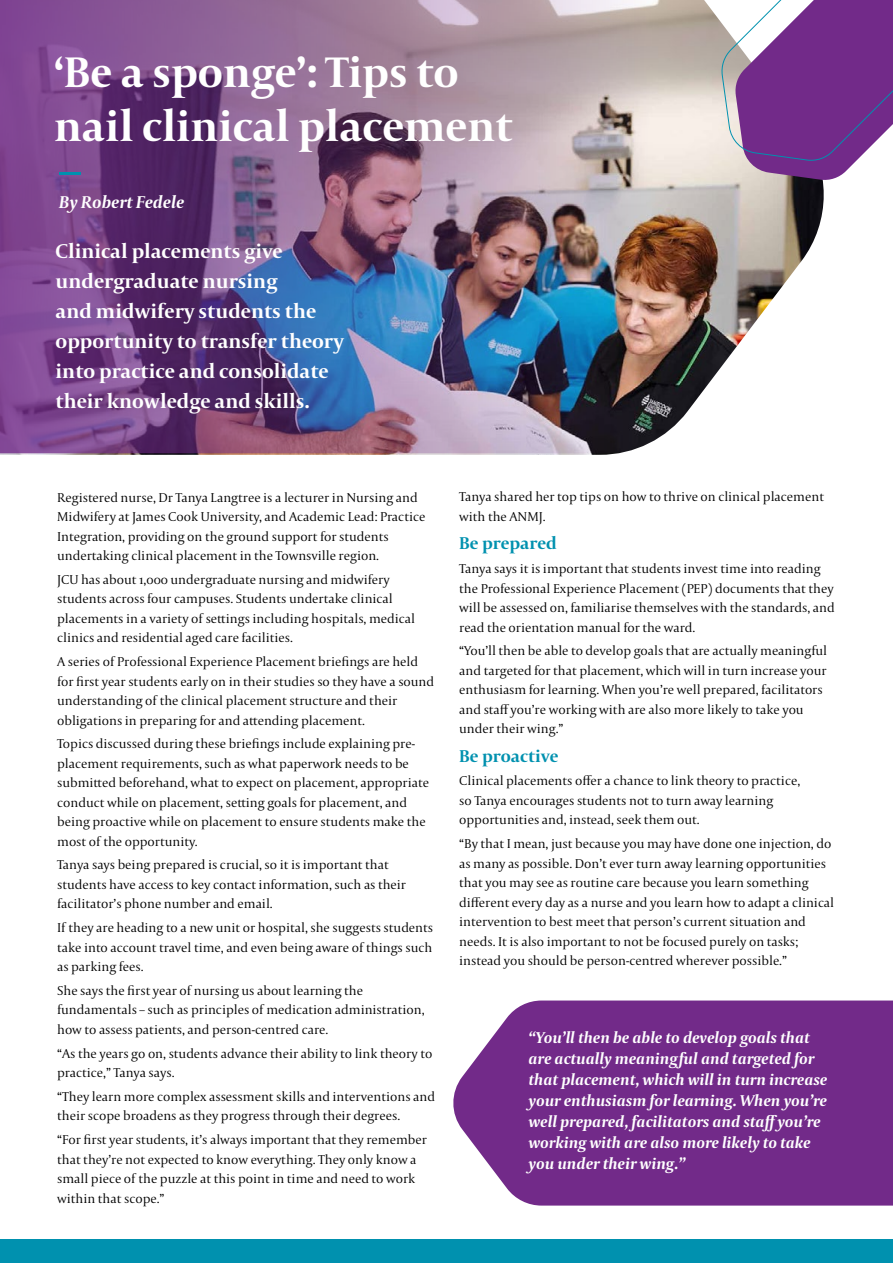
<style>
.page{position:relative;width:893px;height:1263px;background:#fff}
.page>*{position:absolute;margin:0;border:0;box-sizing:border-box;transform-origin:0 0}
.t1{font:700 45px/54px "Capitolium 2";color:#fff}
.t2{font:700 21px/30px "Capitolium 2";color:#fff}
.t3{font:700 18px "Capitolium 2";color:#0091af}
.t4{font:italic 700 18px "Capitolium 2";color:#fff}
.t5{font:italic 700 16.5px/21px "Capitolium 2";color:#fff}
.t6{font:300 13.5px/19.5px "Capitolium 2";color:#000}
</style>
<div class="page">
<img style="left:0;top:0;width:824px;height:453px">
<hr style="left:59px;top:172px;width:21px;height:3px;background:#0091af">
<div style="left:0;top:1240px;width:893px;height:23px;background:#0091af"></div>
<svg style="left:721px;top:0;width:172px;height:181px"></svg>
<svg style="left:453px;top:1000px;width:440px;height:205px;background:#7f3e94"></svg>
<h1 class="t1" style="left:54px;top:44px;width:460px">‘Be a sponge’: Tips to nail clinical placement</h1>
<h3 class="t4" style="left:59px;top:190px;width:127px">By Robert Fedele</h3>
<h2 class="t2" style="left:56px;top:236px;width:290px">Clinical placements give undergraduate nursing<br>and midwifery students the opportunity to transfer theory into practice and consolidate their knowledge and skills.</h2>
<p class="t6" style="left:57px;top:487px;width:370px">Registered nurse, Dr Tanya Langtree is a lecturer in Nursing and Midwifery at James Cook University, and Academic Lead: Practice Integration, providing on the ground support for students undertaking clinical placement in the Townsville region.</p>
<p class="t6" style="left:57px;top:569px;width:359px">JCU has about 1,000 undergraduate nursing and midwifery students across four campuses. Students undertake clinical placements in a variety of settings including hospitals, medical clinics and residential aged care facilities.</p>
<p class="t6" style="left:57px;top:651px;width:379px">A series of Professional Experience Placement briefings are held for first year students early on in their studies so they have a sound understanding of the clinical placement structure and their obligations in preparing for and attending placement.</p>
<p class="t6" style="left:57px;top:734px;width:373px">Topics discussed during these briefings include explaining pre&shy;placement requirements, such as what paperwork needs to be submitted beforehand, what to expect on placement, appropriate conduct while on placement, setting goals for placement, and being proactive while on placement to ensure students make the most of the opportunity.</p>
<p class="t6" style="left:57px;top:855px;width:350px">Tanya says being prepared is crucial, so it is important that students have access to key contact information, such as their facilitator’s phone number and email.</p>
<p class="t6" style="left:57px;top:918px;width:378px;text-align:justify">If they are heading to a new unit or hospital, she suggests students take into account travel time, and even being aware of things such as parking fees.</p>
<p class="t6" style="left:57px;top:980px;width:369px">She says the first year of nursing us about learning the fundamentals – such as principles of medication administration, how to assess patients, and person-centred care.</p>
<p class="t6" style="left:57px;top:1043px;width:377px">“As the years go on, students advance their ability to link theory to practice,” Tanya says.</p>
<p class="t6" style="left:57px;top:1086px;width:379px">“They learn more complex assessment skills and interventions and their scope broadens as they progress through their degrees.</p>
<p class="t6" style="left:57px;top:1130px;width:371px">“For first year students, it’s always important that they remember that they’re not expected to know everything. They only know a small piece of the puzzle at this point in time and need to work within that scope.”</p>
<p class="t6" style="left:459px;top:487px;width:366px">Tanya shared her top tips on how to thrive on clinical placement with the ANMJ.</p>
<h3 class="t3" style="left:459px;top:531px;width:99px">Be prepared</h3>
<p class="t6" style="left:459px;top:558px;width:377px">Tanya says it is important that students invest time into reading the Professional Experience Placement (PEP) documents that they will be assessed on, familiarise themselves with the standards, and read the orientation manual for the ward.</p>
<p class="t6" style="left:459px;top:641px;width:369px">“You’ll then be able to develop goals that are actually meaningful and targeted for that placement, which will in turn increase your enthusiasm for learning. When you’re well prepared, facilitators and staff you’re working with are also more likely to take you under their wing.”</p>
<h3 class="t3" style="left:459px;top:743px;width:101px">Be proactive</h3>
<p class="t6" style="left:459px;top:771px;width:342px">Clinical placements offer a chance to link theory to practice, so Tanya encourages students not to turn away learning opportunities and, instead, seek them out.</p>
<p class="t6" style="left:459px;top:833px;width:376px">“By that I mean, just because you may have done one injection, do as many as possible. Don’t ever turn away learning opportunities that you may see as routine care because you learn something different every day as a nurse and you learn how to adapt a clinical intervention to best meet that person’s current situation and needs. It is also important to not be focused purely on tasks; instead you should be person-centred wherever possible.”</p>
<p class="t5" style="left:528px;top:1027px;width:300px">“You’ll then be able to develop goals that are actually meaningful and targeted for that placement, which will in turn increase your enthusiasm for learning. When you’re well prepared, facilitators and staffyou’re working with are also more likely to take you under their wing.”</p>
</div>
